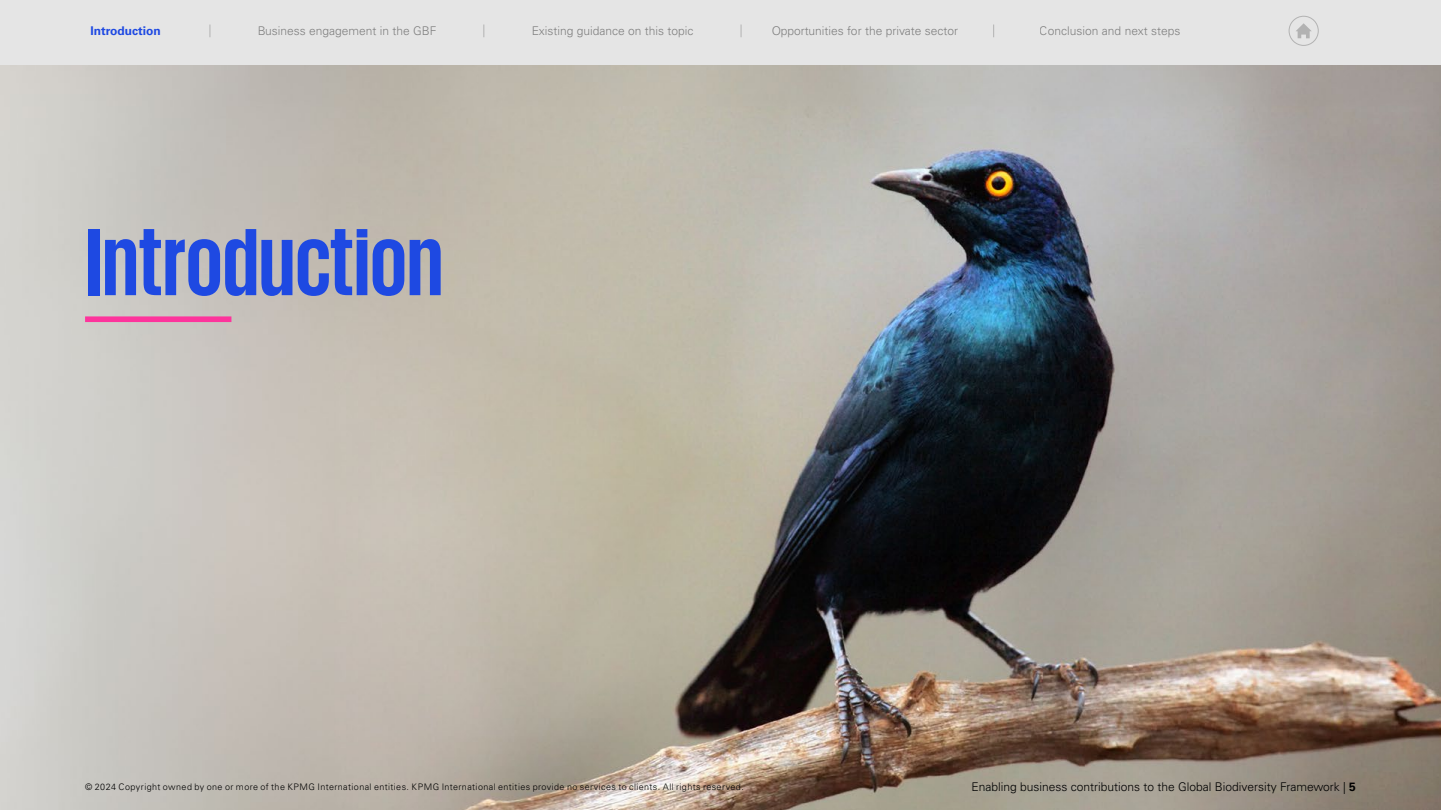
<style>
.page{position:relative;width:1441px;height:810px;background:#fff}
.page>*{position:absolute;margin:0;border:0;box-sizing:border-box;transform-origin:0 0}
.t1{font:700 97.5px "KPMG";color:#1e49e2}
.t2{font:300 12px "Univers LT Std";color:#666}
.t3{font:300 12px "Univers LT Std";color:#000}
.t4{font:700 12px "Univers LT Std";color:#1e49e2}
.t5{font:300 9px "Univers LT Std";letter-spacing:.045em;color:#000}
.s1{font-weight:700}
</style>
<div class="page">
<img style="left:0;top:65px;width:1440px;height:745px">
<div style="left:85px;top:316px;width:146px;height:6px;background:#fd349c"></div>
<div style="left:0;top:0;width:1440px;height:65px;background:#e5e5e5"></div>
<div style="left:1288px;top:16px;width:30px;height:30px;border:1px solid #b2b2b2;border-radius:50%"></div>
<svg style="left:1296px;top:23px;width:15px;height:15px"></svg>
<svg style="left:209px;top:25px;width:1px;height:12px"></svg>
<svg style="left:483px;top:25px;width:1px;height:12px"></svg>
<svg style="left:993px;top:25px;width:1px;height:12px"></svg>
<svg style="left:740px;top:25px;width:1px;height:12px"></svg>
<h2 class="t4" style="left:90px;top:24px;width:72px">Introduction</h2>
<h2 class="t2" style="left:257px;top:24px;width:181px">Business engagement in the GBF</h2>
<h2 class="t2" style="left:531px;top:24px;width:164px">Existing guidance on this topic</h2>
<h2 class="t2" style="left:771px;top:24px;width:188px">Opportunities for the private sector</h2>
<h2 class="t2" style="left:1039px;top:24px;width:142px">Conclusion and next steps</h2>
<h1 class="t1" style="left:86px;top:213px;width:359px">Introduction</h1>
<p class="t5" style="left:85px;top:781px;width:660px">© 2024 Copyright owned by one or more of the KPMG International entities. KPMG International entities provide no services to clients. All rights reserved.</p>
<h2 class="t3" style="left:971px;top:779px;width:386px">Enabling business contributions to the Global Biodiversity Framework | <span class="s1">5</span></h2>
</div>
